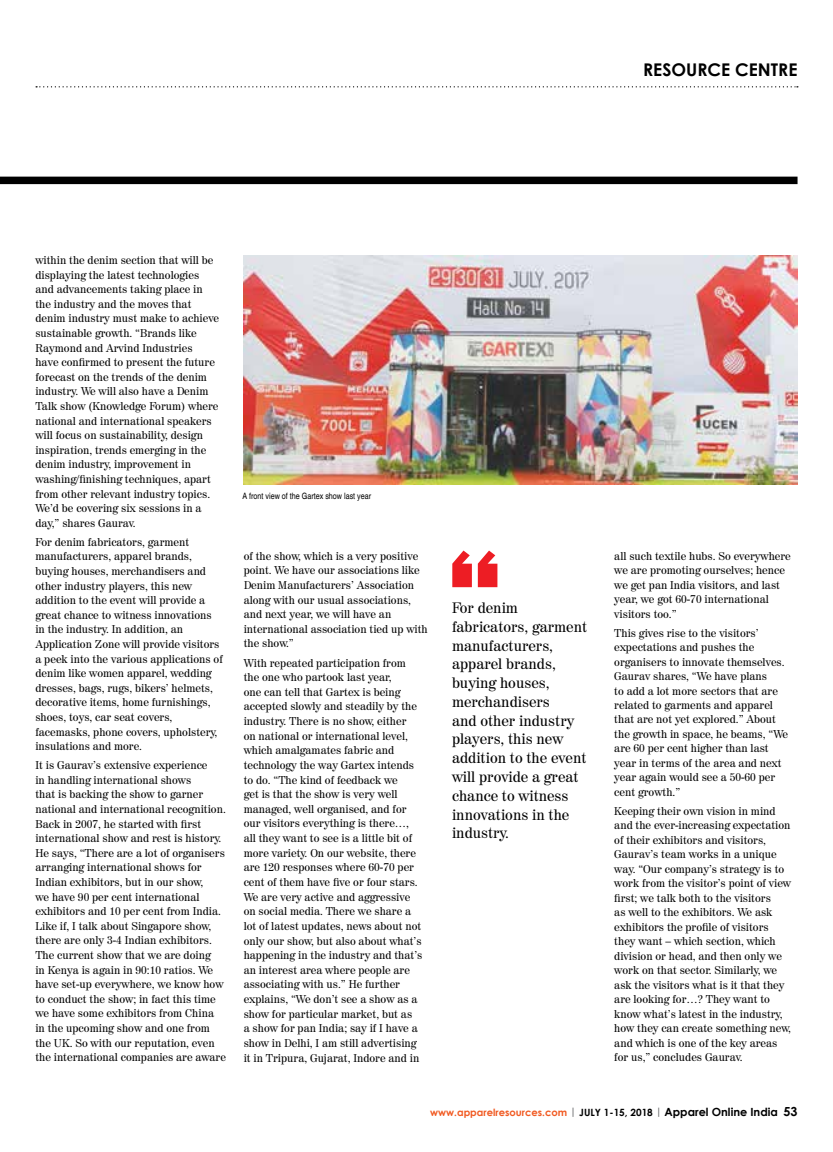
<style>
.page{position:relative;width:833px;height:1152px;background:#fff}
.page>*{position:absolute;margin:0;border:0;box-sizing:border-box;transform-origin:0 0}
.t1{font:700 17.5px "Century Gothic";color:#000}
.t2{font:15px/18.8px "Century 725 BT";color:#000}
.t3{font:11.25px/14.6px "Century 725 BT";color:#000}
.t4{font:700 10px "Century Gothic";color:#f15a22}
.t5{font:condensed 8.75px "Helvetica";color:#000}
.s1{color:#636466}
.s2{color:#000}
.s3{font-size:11.25px;color:#000}
.s4{font-size:12.5px;color:#000}
</style>
<div class="page">
<svg style="left:36px;top:86px;width:762px;height:1px"></svg>
<img style="left:244px;top:255px;width:553px;height:229px">
<div style="left:0;top:177px;width:797px;height:7px;background:#000"></div>
<svg style="left:452px;top:550px;width:45px;height:37px"></svg>
<h1 class="t1" style="left:643px;top:56px;width:156px">RESOURCE CENTRE</h1>
<p class="t3" style="left:35px;top:252px;width:185px">within the denim section that will be displaying the latest technologies and advancements taking place in the industry and the moves that denim industry must make to achieve sustainable growth. “Brands like Raymond and Arvind Industries<br>have confirmed to present the future forecast on the trends of the denim industry. We will also have a Denim Talk show (Knowledge Forum) where national and international speakers will focus on sustainability, design inspiration, trends emerging in the denim industry, improvement in washing/finishing techniques, apart from other relevant industry topics.<br>We’d be covering six sessions in a day,” shares Gaurav.</p>
<p class="t3" style="left:35px;top:534px;width:189px">For denim fabricators, garment manufacturers, apparel brands, buying houses, merchandisers and other industry players, this new addition to the event will provide a great chance to witness innovations in the industry. In addition, an Application Zone will provide visitors a peek into the various applications of denim like women apparel, wedding dresses, bags, rugs, bikers’ helmets, decorative items, home furnishings, shoes, toys, car seat covers, facemasks, phone covers, upholstery, insulations and more.</p>
<p class="t3" style="left:35px;top:758px;width:192px">It is Gaurav’s extensive experience<br>in handling international shows<br>that is backing the show to garner national and international recognition.<br>Back in 2007, he started with first international show and rest is history.<br>He says, “There are a lot of organisers arranging international shows for Indian exhibitors, but in our show,<br>we have 90 per cent international exhibitors and 10 per cent from India.<br>Like if, I talk about Singapore show, there are only 3-4 Indian exhibitors.<br>The current show that we are doing<br>in Kenya is again in 90:10 ratios. We have set-up everywhere, we know how to conduct the show; in fact this time we have some exhibitors from China in the upcoming show and one from the UK. So with our reputation, even the international companies are aware</p>
<p class="t5" style="left:242px;top:491px;width:130px">A front view of the Gartex show last year</p>
<p class="t3" style="left:244px;top:548px;width:185px">of the show, which is a very positive point. We have our associations like<br>Denim Manufacturers’ Association along with our usual associations, and next year, we will have an international association tied up with the show.”</p>
<p class="t3" style="left:244px;top:655px;width:180px">With repeated participation from the one who partook last year,<br>one can tell that Gartex is being accepted slowly and steadily by the industry. There is no show, either<br>on national or international level, which amalgamates fabric and technology the way Gartex intends to do. “The kind of feedback we<br>get is that the show is very well managed, well organised, and for our visitors everything is there…, all they want to see is a little bit of more variety. On our website, there are 120 responses where 60-70 per cent of them have five or four stars.<br>We are very active and aggressive on social media. There we share a lot of latest updates, news about not only our show, but also about what’s happening in the industry and that’s an interest area where people are associating with us.” He further explains, “We don’t see a show as a show for particular market, but as<br>a show for pan India; say if I have a show in Delhi, I am still advertising it in Tripura, Gujarat, Indore and in</p>
<h2 class="t2" style="left:452px;top:598px;width:137px">For denim fabricators, garment manufacturers, apparel brands, buying houses, merchandisers<br>and other industry players, this new addition to the event will provide a great chance to witness innovations in the industry.</h2>
<p class="t3" style="left:614px;top:548px;width:178px">all such textile hubs. So everywhere we are promoting ourselves; hence we get pan India visitors, and last year, we got 60-70 international visitors too.”</p>
<p class="t3" style="left:614px;top:625px;width:175px">This gives rise to the visitors’ expectations and pushes the organisers to innovate themselves.<br>Gaurav shares, “We have plans<br>to add a lot more sectors that are related to garments and apparel that are not yet explored.” About the growth in space, he beams, “We are 60 per cent higher than last year in terms of the area and next year again would see a 50-60 per cent growth.”</p>
<p class="t3" style="left:614px;top:803px;width:178px">Keeping their own vision in mind and the ever-increasing expectation of their exhibitors and visitors, Gaurav’s team works in a unique way. “Our company’s strategy is to work from the visitor’s point of view first; we talk both to the visitors<br>as well to the exhibitors. We ask exhibitors the profile of visitors they want – which section, which division or head, and then only we work on that sector. Similarly, we ask the visitors what is it that they are looking for…? They want to know what’s latest in the industry, how they can create something new, and which is one of the key areas for us,” concludes Gaurav.</p>
<p class="t4" style="left:430px;top:1104px;width:369px">www.apparelresources.com <span class="s1">|</span> <span class="s2">JULY 1-15, 2018</span> <span class="s1">|</span> <span class="s3">Apparel Online India</span> <span class="s4">53</span></p>
</div>
